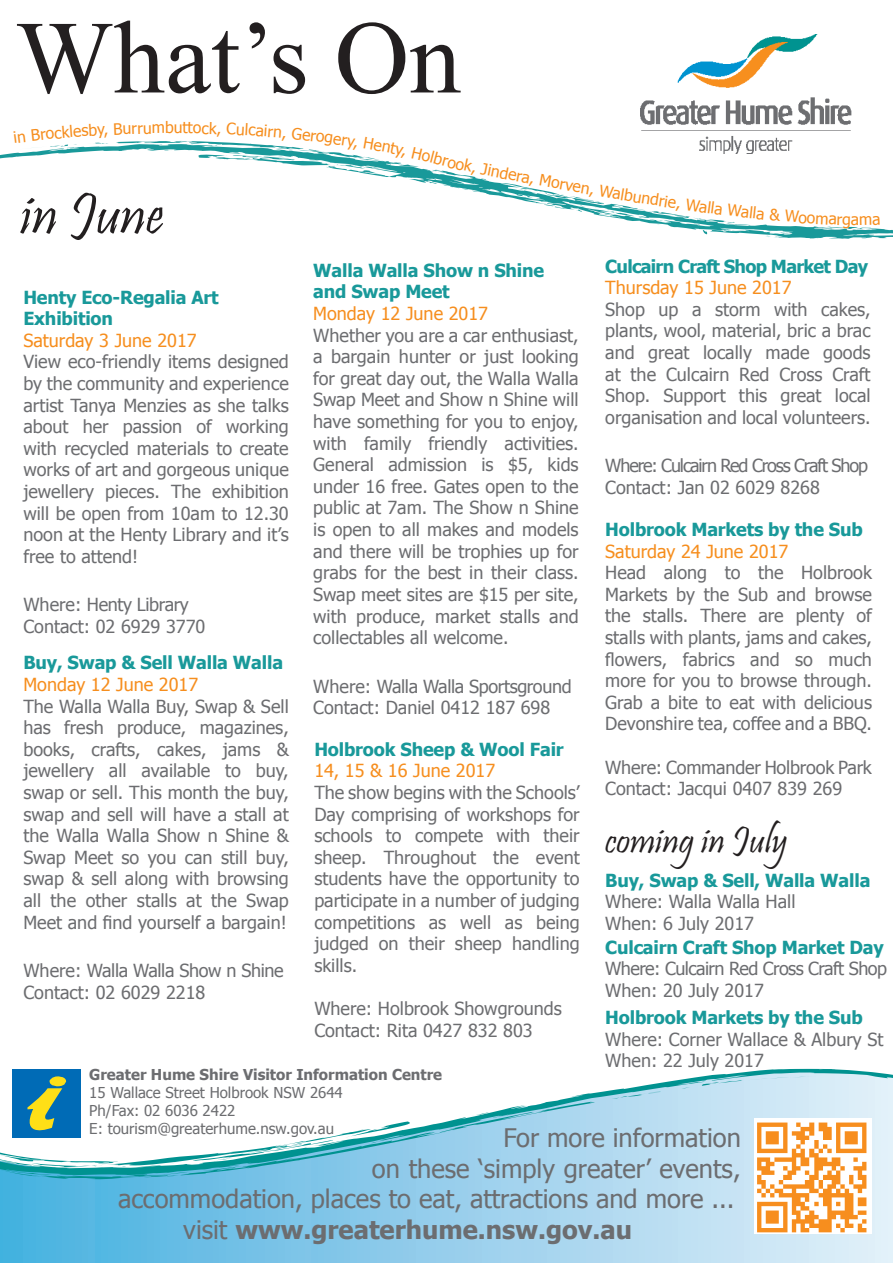
<style>
.page{position:relative;width:893px;height:1263px;background:#fff}
.page>*{position:absolute;margin:0;border:0;box-sizing:border-box;transform-origin:0 0}
.t1{font:103.5px "Times New Roman";color:#231f20}
.t2{font:61.5px "Pristina";color:#231f20}
.t3{font:39px "Pristina";color:#231f20}
.t4{font:25.5px/30.6px "Tahoma";color:#6c6d70;text-align:right}
.t5{font:700 25.5px "Tahoma";color:#6c6d70}
.t6{font:18px/21.6px "Tahoma";color:#6c6d70;text-align:justify}
.t7{font:700 18px/21.6px "Tahoma";letter-spacing:-.01em;color:#19999a}
.t8{font:18px "Tahoma";color:#f68e1e}
.t9{font:18px "Tahoma";letter-spacing:-.02em;color:#6c6d70}
.t10{font:18px "Tahoma";letter-spacing:-.03em;color:#6c6d70}
.t11{font:18px "Tahoma";letter-spacing:-.06em;color:#6c6d70}
.t12{font:700 18px "Tahoma";letter-spacing:-.04em;color:#19999a}
.t13{font:15.75px "Tahoma";color:#f68e1e}
.t14{font:15px "Tahoma";color:#6c6d70}
.t15{font:700 15px "Tahoma";color:#6c6d70}
.s1{font-weight:400}
</style>
<div class="page">
<svg style="left:0;top:1069px;width:893px;height:194px"></svg>
<svg style="left:700px;top:1077px;width:116px;height:9px"></svg>
<svg style="left:612px;top:1091px;width:48px;height:8px"></svg>
<svg style="left:681px;top:1087px;width:9px;height:2px"></svg>
<svg style="left:0;top:153px;width:893px;height:86px"></svg>
<svg style="left:690px;top:218px;width:22px;height:18px"></svg>
<svg style="left:606px;top:211px;width:38px;height:7px"></svg>
<svg style="left:657px;top:214px;width:15px;height:12px"></svg>
<svg style="left:509px;top:186px;width:8px;height:10px"></svg>
<svg style="left:527px;top:192px;width:65px;height:20px"></svg>
<img style="left:640px;top:34px;width:212px;height:120px">
<div style="left:13px;top:1069px;width:68px;height:69px;background:#006bb6"></div>
<svg style="left:0;top:1087px;width:604px;height:90px"></svg>
<div style="left:50px;top:1077px;width:16px;height:9px;background:#ffdf17;border-radius:50%"></div>
<div style="left:49px;top:1076px;width:17px;height:10px;border:2px solid #ffdf17;border-radius:50%"></div>
<img style="left:755px;top:1118px;width:117px;height:116px">
<svg style="left:14px;top:141px;width:471px;height:49px"></svg>
<svg style="left:726px;top:206px;width:124px;height:32px"></svg>
<svg style="left:860px;top:216px;width:20px;height:9px"></svg>
<p class="t1" style="left:16px;top:-12px;width:447px">What’s On</p>
<p class="t13" style="left:165px;top:117px;width:24px">but</p>
<p class="t13" style="left:227px;top:118px;width:31px;rotate:3deg">Culc</p>
<p class="t2" style="left:20px;top:180px;width:145px">in June</p>
<p class="t13" style="left:483px;top:158px;width:73px;rotate:11deg">Jindera, M</p>
<p class="t13" style="left:553px;top:171px;width:64px;rotate:10deg">orven, W</p>
<p class="t13" style="left:614px;top:182px;width:58px;rotate:9deg">albundri</p>
<p class="t13" style="left:669px;top:191px;width:45px;rotate:8deg">e, Wal</p>
<p class="t13" style="left:712px;top:197px;width:40px;rotate:7deg">la Wa</p>
<p class="t13" style="left:851px;top:209px;width:10px">a</p>
<p class="t12" style="left:605px;top:253px;width:264px">Culcairn Craft Shop Market Day</p>
<p class="t8" style="left:605px;top:276px;width:188px">Thursday 15 June 2017</p>
<p class="t6" style="left:605px;top:298px;width:267px">Shop up a storm with cakes, plants, wool, material, bric a brac and great locally made goods at the Culcairn Red Cross Craft Shop. Support this great local organisation and local volunteers.</p>
<p class="t11" style="left:605px;top:454px;width:264px">Where: Culcairn Red Cross Craft Shop</p>
<p class="t6" style="left:605px;top:476px;width:216px">Contact: Jan 02 6029 8268</p>
<p class="t7" style="left:313px;top:258px;width:232px">Walla Walla Show n Shine and Swap Meet</p>
<p class="t8" style="left:313px;top:301px;width:176px">Monday 12 June 2017</p>
<p class="t6" style="left:313px;top:323px;width:267px">Whether you are a car enthusiast, a bargain hunter or just looking for great day out, the Walla Walla Swap Meet and Show n Shine will have something for you to enjoy, with family friendly activities.<br>General admission is $5, kids under 16 free. Gates open to the public at 7am. The Show n Shine is open to all makes and models and there will be trophies up for grabs for the best in their class.<br>Swap meet sites are $15 per site, with produce, market stalls and collectables all welcome.</p>
<p class="t9" style="left:313px;top:674px;width:260px">Where: Walla Walla Sportsground</p>
<p class="t6" style="left:313px;top:696px;width:239px">Contact: Daniel 0412 187 698</p>
<p class="t7" style="left:314px;top:737px;width:251px">Holbrook Sheep &amp; Wool Fair</p>
<p class="t8" style="left:314px;top:759px;width:182px">14, 15 &amp; 16 June 2017</p>
<p class="t6" style="left:314px;top:781px;width:267px">The show begins with the Schools’ Day comprising of workshops for schools to compete with their sheep. Throughout the event students have the opportunity to participate in a number of judging competitions as well as being judged on their sheep handling skills.</p>
<p class="t6" style="left:314px;top:997px;width:249px">Where: Holbrook Showgrounds</p>
<p class="t6" style="left:314px;top:1018px;width:220px">Contact: Rita 0427 832 803</p>
<p class="t7" style="left:23px;top:285px;width:197px">Henty Eco-Regalia Art<br>Exhibition</p>
<p class="t8" style="left:23px;top:328px;width:175px">Saturday 3 June 2017</p>
<p class="t6" style="left:23px;top:350px;width:267px">View eco-friendly items designed by the community and experience artist Tanya Menzies as she talks about her passion of working with recycled materials to create works of art and gorgeous unique jewellery pieces. The exhibition will be open from 10am to 12.30 noon at the Henty Library and it’s free to attend!</p>
<p class="t9" style="left:23px;top:593px;width:167px">Where: Henty Library</p>
<p class="t6" style="left:23px;top:615px;width:183px">Contact: 02 6929 3770</p>
<p class="t7" style="left:605px;top:517px;width:259px">Holbrook Markets by the Sub</p>
<p class="t8" style="left:605px;top:539px;width:185px">Saturday 24 June 2017</p>
<p class="t6" style="left:605px;top:561px;width:268px">Head along to the Holbrook Markets by the Sub and browse the stalls. There are plenty of stalls with plants, jams and cakes, flowers, fabrics and so much more for you to browse through.<br>Grab a bite to eat with delicious Devonshire tea, coffee and a BBQ.</p>
<p class="t6" style="left:605px;top:755px;width:268px">Where: Commander Holbrook Park</p>
<p class="t6" style="left:605px;top:777px;width:238px">Contact: Jacqui 0407 839 269</p>
<p class="t7" style="left:23px;top:651px;width:261px">Buy, Swap &amp; Sell Walla Walla</p>
<p class="t8" style="left:23px;top:672px;width:176px">Monday 12 June 2017</p>
<p class="t6" style="left:23px;top:694px;width:267px">The Walla Walla Buy, Swap &amp; Sell has fresh produce, magazines, books, crafts, cakes, jams &amp; jewellery all available to buy, swap or sell. This month the buy, swap and sell will have a stall at the Walla Walla Show n Shine &amp; Swap Meet so you can still buy, swap &amp; sell along with browsing all the other stalls at the Swap Meet and find yourself a bargain!</p>
<p class="t9" style="left:23px;top:958px;width:262px">Where: Walla Walla Show n Shine</p>
<p class="t6" style="left:23px;top:981px;width:183px">Contact: 02 6029 2218</p>
<p class="t3" style="left:605px;top:818px;width:184px">coming in July</p>
<p class="t7" style="left:605px;top:868px;width:267px">Buy, Swap &amp; Sell, Walla Walla</p>
<p class="t6" style="left:605px;top:890px;width:192px">Where: Walla Walla Hall</p>
<p class="t6" style="left:605px;top:912px;width:150px">When: 6 July 2017</p>
<p class="t7" style="left:605px;top:935px;width:280px">Culcairn Craft Shop Market Day</p>
<p class="t10" style="left:605px;top:956px;width:283px">Where: Culcairn Red Cross Craft Shop</p>
<p class="t6" style="left:605px;top:978px;width:160px">When: 20 July 2017</p>
<p class="t7" style="left:605px;top:1005px;width:259px">Holbrook Markets by the Sub</p>
<p class="t6" style="left:605px;top:1027px;width:280px">Where: Corner Wallace &amp; Albury St</p>
<p class="t6" style="left:605px;top:1049px;width:160px">When: 22 July 2017</p>
<p class="t15" style="left:89px;top:1064px;width:354px">Greater Hume Shire Visitor Information Centre</p>
<p class="t14" style="left:89px;top:1083px;width:255px">15 Wallace Street Holbrook NSW 2644</p>
<p class="t14" style="left:89px;top:1101px;width:148px">Ph/Fax: 02 6036 2422</p>
<p class="t14" style="left:89px;top:1119px;width:246px">E: tourism@greaterhume.nsw.gov.au</p>
<p class="t4" style="left:118px;top:1121px;width:624px">For more information<br>on these ‘simply greater’ events,<br>accommodation, places to eat, attractions and more ...</p>
<p class="t5" style="left:183px;top:1212px;width:450px"><span class="s1">visit</span> www.greaterhume.nsw.gov.au</p>
</div>
